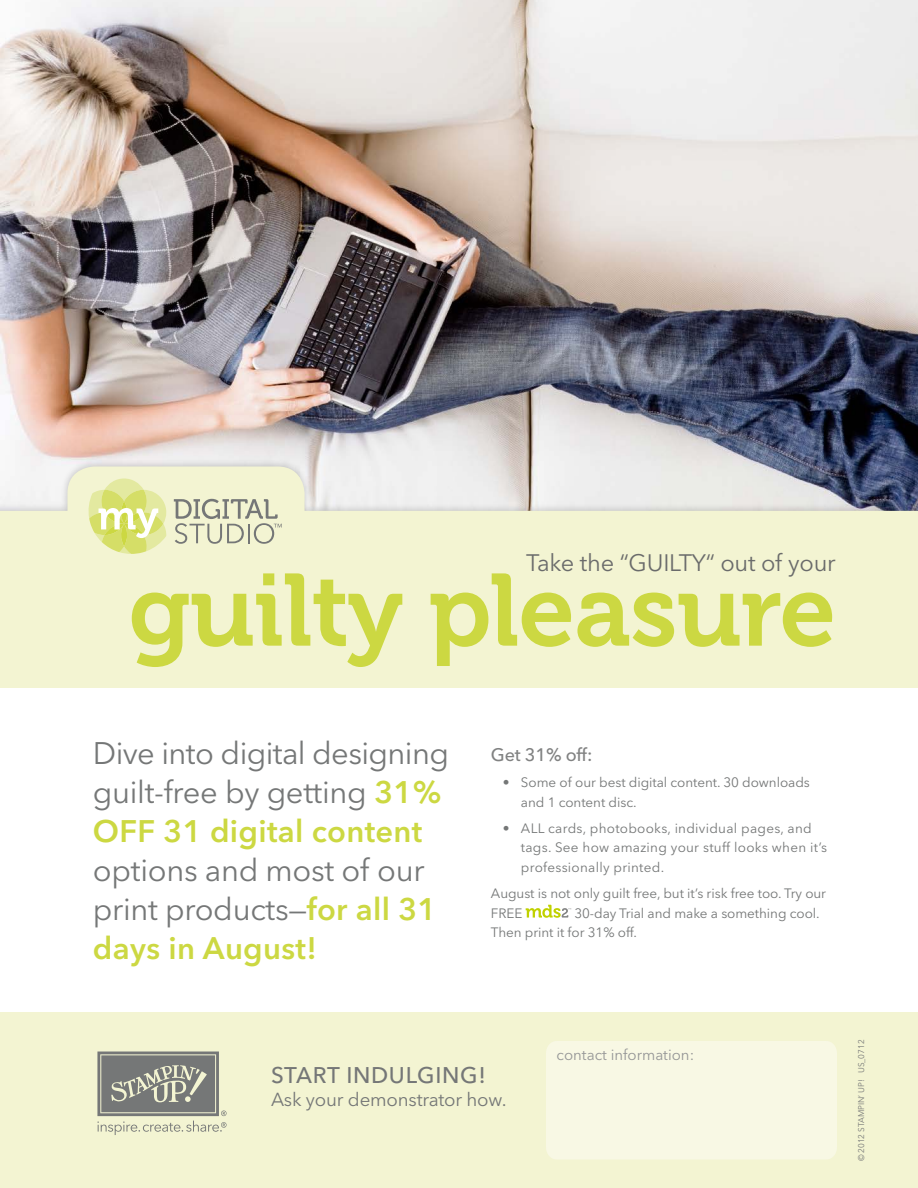
<style>
.page{position:relative;width:918px;height:1188px;background:#fff}
.page>*{position:absolute;margin:0;border:0;box-sizing:border-box;transform-origin:0 0}
.t1{font:101.7px "Museo 700";letter-spacing:-.01em;color:#ccd842}
.t2{font:30.9px/39px "Avenir Next LT Pro";letter-spacing:-.01em;color:#757777}
.t3{font:23.7px "Avenir Next LT Pro";letter-spacing:-.01em;color:#6a6b6b}
.t4{font:500 22.5px "Avenir Next LT Pro";letter-spacing:.03em;color:#757777}
.t5{font:18.75px "Avenir Next LT Pro";letter-spacing:-.01em;color:#757777}
.t6{font:500 18px "Avenir Next LT Pro";letter-spacing:-.01em;color:#818282}
.t7{font:15px "Avenir Next LT Pro";color:#969797}
.t8{font:13.5px/19.5px "Avenir Next LT Pro";letter-spacing:-.005em;color:#757777}
.t9{font:13.5px/19.5px "Avenir Next LT Pro";letter-spacing:.02em;color:#757777}
.t10{font:8.25px "Avenir Next LT Pro";color:#757777}
.s1{font-weight:600;color:#ccd842}
</style>
<div class="page">
<img style="left:0;top:0;width:918px;height:459px">
<div style="left:0;top:1012px;width:918px;height:176px;background:#f3f4d2"></div>
<svg style="left:97px;top:1052px;width:130px;height:83px"></svg>
<div style="left:546px;top:1041px;width:291px;height:118px;background:#f8f8e4"></div>
<svg style="left:526px;top:905px;width:45px;height:13px"></svg>
<div style="left:0;top:459px;width:918px;height:237px;background:#000;opacity:.21"></div>
<svg style="left:0;top:466px;width:918px;height:222px;background:#edeed2"></svg>
<svg style="left:88px;top:478px;width:79px;height:76px;background:#e4e99f"></svg>
<svg style="left:174px;top:499px;width:108px;height:45px;background:#d2d3ba"></svg>
<div style="left:0;top:688px;width:918px;height:41px;background:#fff"></div>
<h3 class="t3" style="left:526px;top:549px;width:311px">Take the “guilty“ out of your</h3>
<h1 class="t1" style="left:129px;top:554px;width:709px">guilty pleasure</h1>
<h2 class="t2" style="left:93px;top:734px;width:358px">Dive into digital designing guilt-free by getting <span class="s1">31% off 31 digital content</span></h2>
<h2 class="t2" style="left:93px;top:851px;width:345px">options and most of our print products—<span class="s1">for all 31 days in August!</span></h2>
<h3 class="t6" style="left:491px;top:744px;width:103px">GET 31% OFF:</h3>
<p class="t8" style="left:521px;top:773px;width:290px;text-indent:-18px">• Some of our best digital content. 30 downloads and 1 content disc.</p>
<p class="t9" style="left:521px;top:818px;width:308px;text-indent:-18px">• ALL cards, photobooks, individual pages, and tags. See how amazing your stuff looks when it’s professionally printed.</p>
<p class="t8" style="left:491px;top:884px;width:337px">August is not only guilt free, but it’s risk free too. Try our<br>FREE</p>
<p class="t8" style="left:491px;top:903px;width:330px;text-indent:83px">30-day Trial and make a something cool.<br>Then print it for 31% off.</p>
<p class="t7" style="left:557px;top:1046px;width:139px">contact information:</p>
<h3 class="t4" style="left:271px;top:1062px;width:216px">START INDULGING!</h3>
<h3 class="t5" style="left:271px;top:1088px;width:237px">Ask your demonstrator how.</h3>
<p class="t10" style="left:856px;top:1161px;width:123px;rotate:-90deg">© 2012 STAMPIN’ UP! US_0712</p>
</div>
